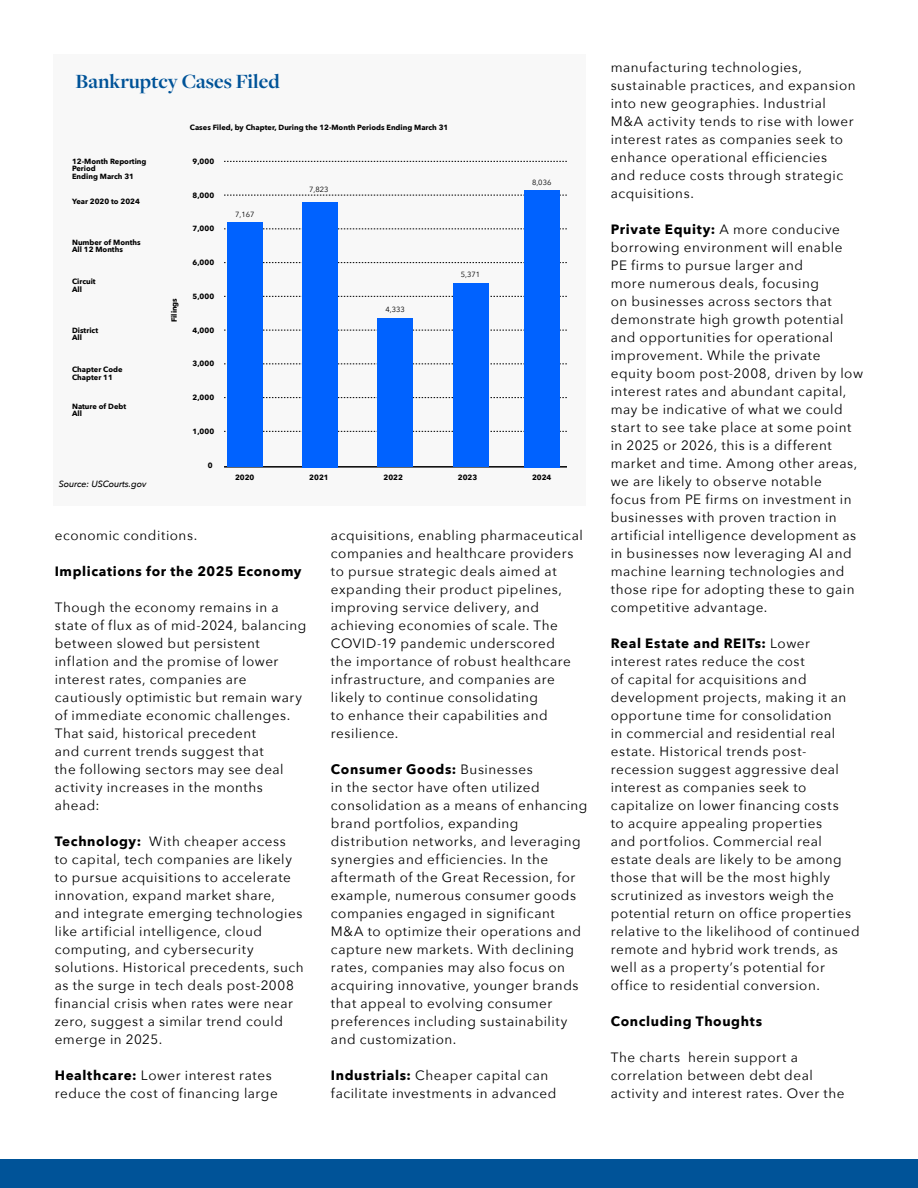
<style>
.page{position:relative;width:918px;height:1188px;background:#fff}
.page>*{position:absolute;margin:0;border:0;box-sizing:border-box;transform-origin:0 0}
.t1{font:700 21px "Freight Disp Pro";color:#005398}
.t2{font:13.5px/18px "Avenir Next";letter-spacing:.04em;color:#000}
.t3{font:700 13.5px "Avenir Next";letter-spacing:.045em;color:#000}
.t4{font:italic 500 9px "Avenir Next";letter-spacing:-.01em;color:#000}
.t5{font:700 7.5px/7.5px "Avenir Next";color:#000}
.t6{font:7.5px "Avenir Next";color:#000}
.s1{font-weight:700}
</style>
<div class="page">
<div style="left:0;top:1160px;width:918px;height:28px;background:#005398"></div>
<div style="left:53px;top:54px;width:532px;height:451px;background:#f8f8f8"></div>
<svg style="left:224px;top:431px;width:343px;height:1px"></svg>
<svg style="left:224px;top:229px;width:343px;height:1px"></svg>
<svg style="left:224px;top:161px;width:343px;height:1px"></svg>
<svg style="left:224px;top:296px;width:343px;height:1px"></svg>
<svg style="left:224px;top:364px;width:343px;height:1px"></svg>
<svg style="left:224px;top:195px;width:343px;height:1px"></svg>
<svg style="left:224px;top:397px;width:343px;height:1px"></svg>
<svg style="left:224px;top:330px;width:343px;height:1px"></svg>
<svg style="left:224px;top:262px;width:343px;height:1px"></svg>
<hr style="left:224px;top:466px;width:343px;height:2px;background:#000">
<div style="left:227px;top:223px;width:35px;height:244px;background:#0062ff"></div>
<div style="left:302px;top:202px;width:36px;height:265px;background:#0062ff"></div>
<div style="left:378px;top:319px;width:35px;height:148px;background:#0062ff"></div>
<div style="left:453px;top:284px;width:35px;height:183px;background:#0062ff"></div>
<div style="left:524px;top:190px;width:35px;height:277px;background:#0062ff"></div>
<h1 class="t1" style="left:76px;top:68px;width:206px">Bankruptcy Cases Filed</h1>
<p class="t5" style="left:72px;top:157px;width:76px">12-Month Reporting<br>Period<br>Ending March 31</p>
<p class="t5" style="left:72px;top:197px;width:69px">Year 2020 to 2024</p>
<p class="t5" style="left:72px;top:238px;width:70px">Number of Months<br>All 12 Months</p>
<p class="t5" style="left:72px;top:278px;width:25px">Circuit<br>All</p>
<p class="t5" style="left:72px;top:326px;width:28px">District<br>All</p>
<p class="t5" style="left:72px;top:366px;width:52px">Chapter Code<br>Chapter 11</p>
<p class="t5" style="left:72px;top:402px;width:56px">Nature of Debt<br>All</p>
<p class="t4" style="left:59px;top:477px;width:89px">Source: USCourts.gov</p>
<p class="t5" style="left:170px;top:322px;width:25px;rotate:-90deg">Filings</p>
<p class="t5" style="left:190px;top:124px;width:260px">Cases Filed, by Chapter, During the 12-Month Periods Ending March 31</p>
<p class="t5" style="left:193px;top:157px;width:23px">9,000</p>
<p class="t5" style="left:193px;top:191px;width:23px">8,000</p>
<p class="t5" style="left:193px;top:225px;width:23px">7,000</p>
<p class="t5" style="left:193px;top:259px;width:23px">6,000</p>
<p class="t5" style="left:193px;top:292px;width:23px">5,000</p>
<p class="t5" style="left:193px;top:326px;width:23px">4,000</p>
<p class="t5" style="left:193px;top:360px;width:23px">3,000</p>
<p class="t5" style="left:193px;top:394px;width:23px">2,000</p>
<p class="t5" style="left:193px;top:427px;width:23px">1,000</p>
<p class="t5" style="left:208px;top:461px;width:6px">0</p>
<p class="t6" style="left:235px;top:208px;width:21px">7,167</p>
<p class="t6" style="left:309px;top:183px;width:21px">7,823</p>
<p class="t6" style="left:386px;top:303px;width:21px">4,333</p>
<p class="t6" style="left:461px;top:268px;width:21px">5,371</p>
<p class="t6" style="left:532px;top:176px;width:21px">8,036</p>
<p class="t5" style="left:235px;top:474px;width:21px">2020</p>
<p class="t5" style="left:309px;top:474px;width:21px">2021</p>
<p class="t5" style="left:384px;top:474px;width:21px">2022</p>
<p class="t5" style="left:458px;top:474px;width:21px">2023</p>
<p class="t5" style="left:532px;top:474px;width:21px">2024</p>
<p class="t2" style="left:55px;top:526px;width:144px">economic conditions.</p>
<p class="t3" style="left:55px;top:560px;width:248px">Implications for the 2025 Economy</p>
<p class="t2" style="left:55px;top:598px;width:253px">Though the economy remains in a state of flux as of mid-2024, balancing between slowed but persistent inflation and the promise of lower interest rates, companies are cautiously optimistic but remain wary of immediate economic challenges.<br>That said, historical precedent<br>and current trends suggest that<br>the following sectors may see deal activity increases in the months ahead:</p>
<p class="t2" style="left:55px;top:832px;width:250px"><span class="s1">Technology:</span> With cheaper access<br>to capital, tech companies are likely to pursue acquisitions to accelerate innovation, expand market share,<br>and integrate emerging technologies like artificial intelligence, cloud computing, and cybersecurity solutions. Historical precedents, such as the surge in tech deals post-2008 financial crisis when rates were near zero, suggest a similar trend could emerge in 2025.</p>
<p class="t2" style="left:55px;top:1066px;width:225px"><span class="s1">Healthcare:</span> Lower interest rates reduce the cost of financing large</p>
<p class="t2" style="left:331px;top:526px;width:253px">acquisitions, enabling pharmaceutical companies and healthcare providers to pursue strategic deals aimed at expanding their product pipelines, improving service delivery, and achieving economies of scale. The COVID-19 pandemic underscored<br>the importance of robust healthcare infrastructure, and companies are likely to continue consolidating<br>to enhance their capabilities and resilience.</p>
<p class="t2" style="left:331px;top:760px;width:258px"><span class="s1">Consumer Goods:</span> Businesses<br>in the sector have often utilized consolidation as a means of enhancing brand portfolios, expanding distribution networks, and leveraging synergies and efficiencies. In the aftermath of the Great Recession, for example, numerous consumer goods companies engaged in significant M&amp;A to optimize their operations and capture new markets. With declining rates, companies may also focus on acquiring innovative, younger brands that appeal to evolving consumer preferences including sustainability and customization.</p>
<p class="t2" style="left:331px;top:1066px;width:227px"><span class="s1">Industrials:</span> Cheaper capital can facilitate investments in advanced</p>
<p class="t2" style="left:611px;top:58px;width:246px">manufacturing technologies, sustainable practices, and expansion into new geographies. Industrial<br>M&amp;A activity tends to rise with lower interest rates as companies seek to enhance operational efficiencies<br>and reduce costs through strategic acquisitions.</p>
<p class="t2" style="left:611px;top:220px;width:254px"><span class="s1">Private Equity:</span> A more conducive borrowing environment will enable<br>PE firms to pursue larger and<br>more numerous deals, focusing<br>on businesses across sectors that demonstrate high growth potential and opportunities for operational improvement. While the private equity boom post-2008, driven by low interest rates and abundant capital, may be indicative of what we could start to see take place at some point in 2025 or 2026, this is a different market and time. Among other areas, we are likely to observe notable<br>focus from PE firms on investment in businesses with proven traction in artificial intelligence development as in businesses now leveraging AI and machine learning technologies and those ripe for adopting these to gain competitive advantage.</p>
<p class="t2" style="left:611px;top:633px;width:251px"><span class="s1">Real Estate and REITs:</span> Lower interest rates reduce the cost<br>of capital for acquisitions and development projects, making it an opportune time for consolidation<br>in commercial and residential real estate. Historical trends post&shy;recession suggest aggressive deal interest as companies seek to capitalize on lower financing costs<br>to acquire appealing properties<br>and portfolios. Commercial real estate deals are likely to be among those that will be the most highly scrutinized as investors weigh the potential return on office properties relative to the likelihood of continued remote and hybrid work trends, as well as a property’s potential for office to residential conversion.</p>
<p class="t3" style="left:611px;top:1009px;width:153px">Concluding Thoughts</p>
<p class="t2" style="left:611px;top:1047px;width:235px">The charts herein support a correlation between debt deal activity and interest rates. Over the</p>
</div>
